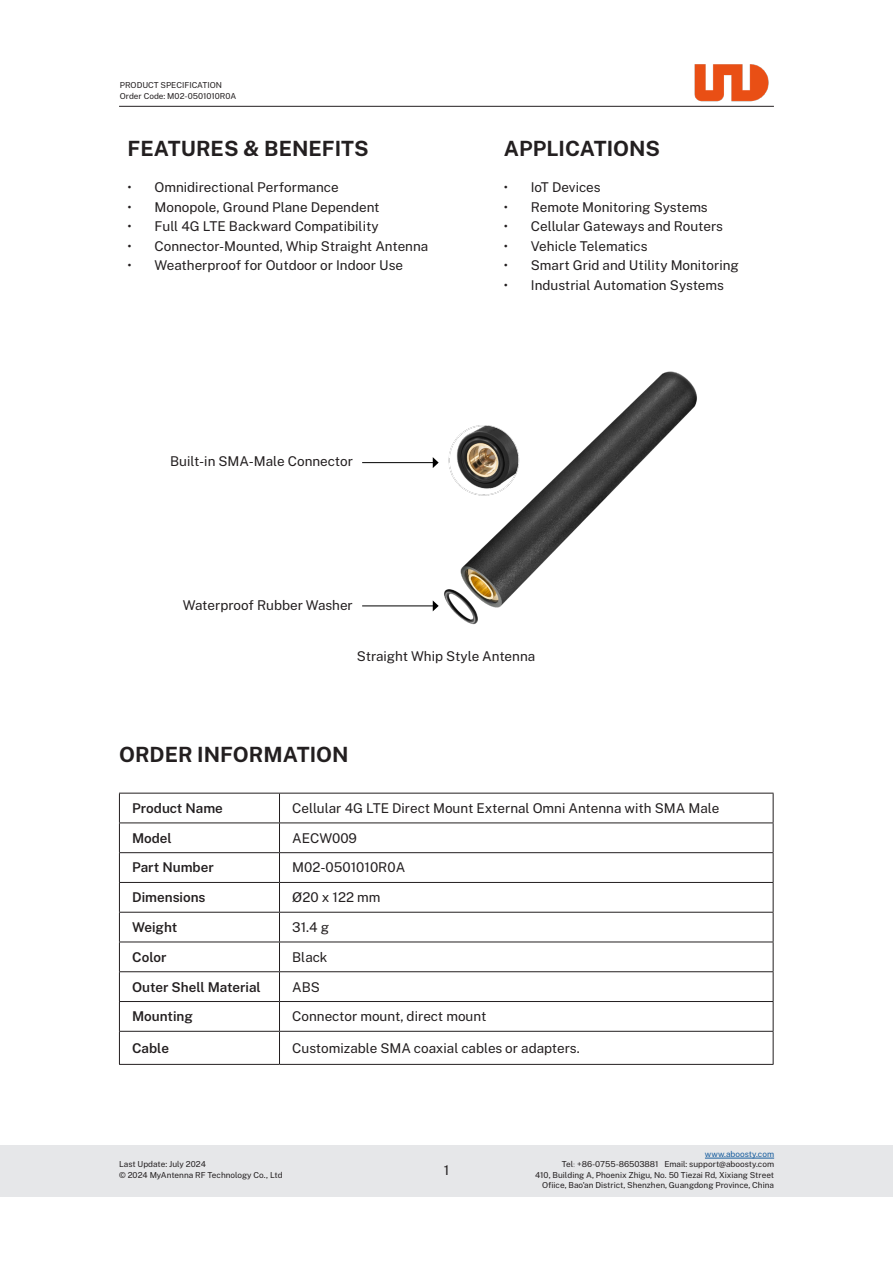
<style>
.page{position:relative;width:893px;height:1263px;background:#fff}
.page>*{position:absolute;margin:0;border:0;box-sizing:border-box;transform-origin:0 0}
.一级标题{font:700 21px "Public Sans";color:#231f20}
.正文样式{font:13.5px "Public Sans";color:#231f20}
.t1{font:600 13.5px "Public Sans";color:#231f20}
.t2{font:8.25px/10.5px "Public Sans";color:#231f20}
.s1{color:#175d9e}
.s2{font-family:"Adobe Song Std";font-weight:300}
</style>
<div class="page">
<img style="left:689px;top:64px;width:85px;height:42px">
<hr style="left:119px;top:106px;width:655px;height:1px;background:#231f20">
<div style="left:0;top:1145px;width:893px;height:52px;background:#e6e7e9"></div>
<hr style="left:705px;top:1158px;width:69px;height:1px;background:#175d9e">
<hr style="left:119px;top:793px;width:160px;height:1px;background:#231f20">
<hr style="left:279px;top:793px;width:494px;height:1px;background:#231f20">
<hr style="left:119px;top:822px;width:160px;height:1px;background:#231f20">
<hr style="left:279px;top:822px;width:494px;height:1px;background:#231f20">
<hr style="left:119px;top:852px;width:160px;height:1px;background:#231f20">
<hr style="left:279px;top:852px;width:494px;height:1px;background:#231f20">
<hr style="left:119px;top:882px;width:160px;height:1px;background:#231f20">
<hr style="left:279px;top:882px;width:494px;height:1px;background:#231f20">
<hr style="left:119px;top:912px;width:160px;height:1px;background:#231f20">
<hr style="left:279px;top:912px;width:494px;height:1px;background:#231f20">
<hr style="left:119px;top:941px;width:160px;height:1px;background:#231f20">
<hr style="left:279px;top:941px;width:494px;height:1px;background:#231f20">
<hr style="left:119px;top:971px;width:160px;height:1px;background:#231f20">
<hr style="left:279px;top:971px;width:494px;height:1px;background:#231f20">
<hr style="left:119px;top:1001px;width:160px;height:1px;background:#231f20">
<svg style="left:119px;top:793px;width:1px;height:238px"></svg>
<hr style="left:279px;top:1001px;width:494px;height:1px;background:#231f20">
<svg style="left:279px;top:793px;width:1px;height:238px"></svg>
<svg style="left:773px;top:793px;width:1px;height:238px"></svg>
<hr style="left:119px;top:1031px;width:160px;height:1px;background:#231f20">
<hr style="left:119px;top:1032px;width:1px;height:32px;background:#231f20">
<hr style="left:279px;top:1031px;width:494px;height:1px;background:#231f20">
<hr style="left:279px;top:1032px;width:1px;height:32px;background:#231f20">
<hr style="left:773px;top:1032px;width:1px;height:32px;background:#231f20">
<hr style="left:119px;top:1064px;width:160px;height:1px;background:#231f20">
<hr style="left:279px;top:1064px;width:494px;height:1px;background:#231f20">
<img style="left:408px;top:371px;width:289px;height:254px">
<hr style="left:362px;top:462px;width:72px;height:1px;background:#000">
<svg style="left:433px;top:457px;width:6px;height:11px"></svg>
<hr style="left:362px;top:605px;width:72px;height:1px;background:#000">
<svg style="left:433px;top:600px;width:6px;height:11px"></svg>
<p class="t2" style="left:120px;top:79px;width:118px">PRODUCT SPECIFICATION<br>Order Code: M02-0501010R0A</p>
<p class="一级标题" style="left:128px;top:133px;width:243px">FEATURES &amp; BENEFITS</p>
<p class="正文样式" style="left:128px;top:177px;width:213px">• Omnidirectional Performance</p>
<p class="正文样式" style="left:128px;top:197px;width:254px">• Monopole, Ground Plane Dependent</p>
<p class="正文样式" style="left:128px;top:216px;width:253px">• Full 4G LTE Backward Compatibility</p>
<p class="正文样式" style="left:128px;top:236px;width:302px">• Connector-Mounted, Whip Straight Antenna</p>
<p class="正文样式" style="left:128px;top:255px;width:277px">• Weatherproof for Outdoor or Indoor Use</p>
<p class="正文样式" style="left:170px;top:451px;width:184px">Built-in SMA-Male Connector</p>
<p class="正文样式" style="left:183px;top:596px;width:172px">Waterproof Rubber Washer</p>
<p class="一级标题" style="left:504px;top:133px;width:158px">APPLICATIONS</p>
<p class="正文样式" style="left:504px;top:177px;width:98px">• IoT Devices</p>
<p class="正文样式" style="left:504px;top:197px;width:205px">• Remote Monitoring Systems</p>
<p class="正文样式" style="left:504px;top:216px;width:221px">• Cellular Gateways and Routers</p>
<p class="正文样式" style="left:504px;top:236px;width:145px">• Vehicle Telematics</p>
<p class="正文样式" style="left:504px;top:255px;width:237px">• Smart Grid and Utility Monitoring</p>
<p class="正文样式" style="left:504px;top:275px;width:222px">• Industrial Automation Systems</p>
<p class="正文样式" style="left:357px;top:647px;width:180px">Straight Whip Style Antenna</p>
<p class="一级标题" style="left:119px;top:739px;width:231px">ORDER INFORMATION</p>
<p class="t1" style="left:132px;top:798px;width:92px">Product Name</p>
<p class="正文样式" style="left:292px;top:798px;width:429px">Cellular 4G LTE Direct Mount External Omni Antenna with SMA Male</p>
<p class="t1" style="left:132px;top:828px;width:41px">Model</p>
<p class="正文样式" style="left:292px;top:828px;width:66px">AECW009</p>
<p class="t1" style="left:132px;top:857px;width:83px">Part Number</p>
<p class="正文样式" style="left:292px;top:857px;width:114px">M02-0501010R0A</p>
<p class="t1" style="left:132px;top:887px;width:75px">Dimensions</p>
<p class="正文样式" style="left:292px;top:887px;width:90px">Ø20 x 122 mm</p>
<p class="t1" style="left:132px;top:917px;width:47px">Weight</p>
<p class="正文样式" style="left:292px;top:917px;width:38px">31.4 g</p>
<p class="t1" style="left:132px;top:947px;width:36px">Color</p>
<p class="正文样式" style="left:292px;top:947px;width:37px">Black</p>
<p class="t1" style="left:132px;top:976px;width:130px">Outer Shell Material</p>
<p class="正文样式" style="left:292px;top:977px;width:29px">ABS</p>
<p class="t1" style="left:132px;top:1006px;width:62px">Mounting</p>
<p class="正文样式" style="left:292px;top:1006px;width:196px">Connector mount, direct mount</p>
<p class="t1" style="left:132px;top:1038px;width:38px">Cable</p>
<p class="正文样式" style="left:292px;top:1038px;width:287px">Customizable SMA coaxial cables or adapters.</p>
<p class="t2" style="left:119px;top:1158px;width:165px">Last Update: July 2024<br>© 2024 MyAntenna RF Technology Co., Ltd</p>
<p class="正文样式" style="left:444px;top:1160px;width:7px">1</p>
<p class="t2" style="left:535px;top:1148px;width:241px;text-align:right"><span class="s1">www.aboosty.com<br></span>Tel<span class="s2">:</span> +86-0755-86503881 Email: support@aboosty.com<br>410, Building A, Phoenix Zhigu, No. 50 Tiezai Rd, Xixiang Street Ofiice, Bao'an District, Shenzhen, Guangdong Province, China</p>
</div>
